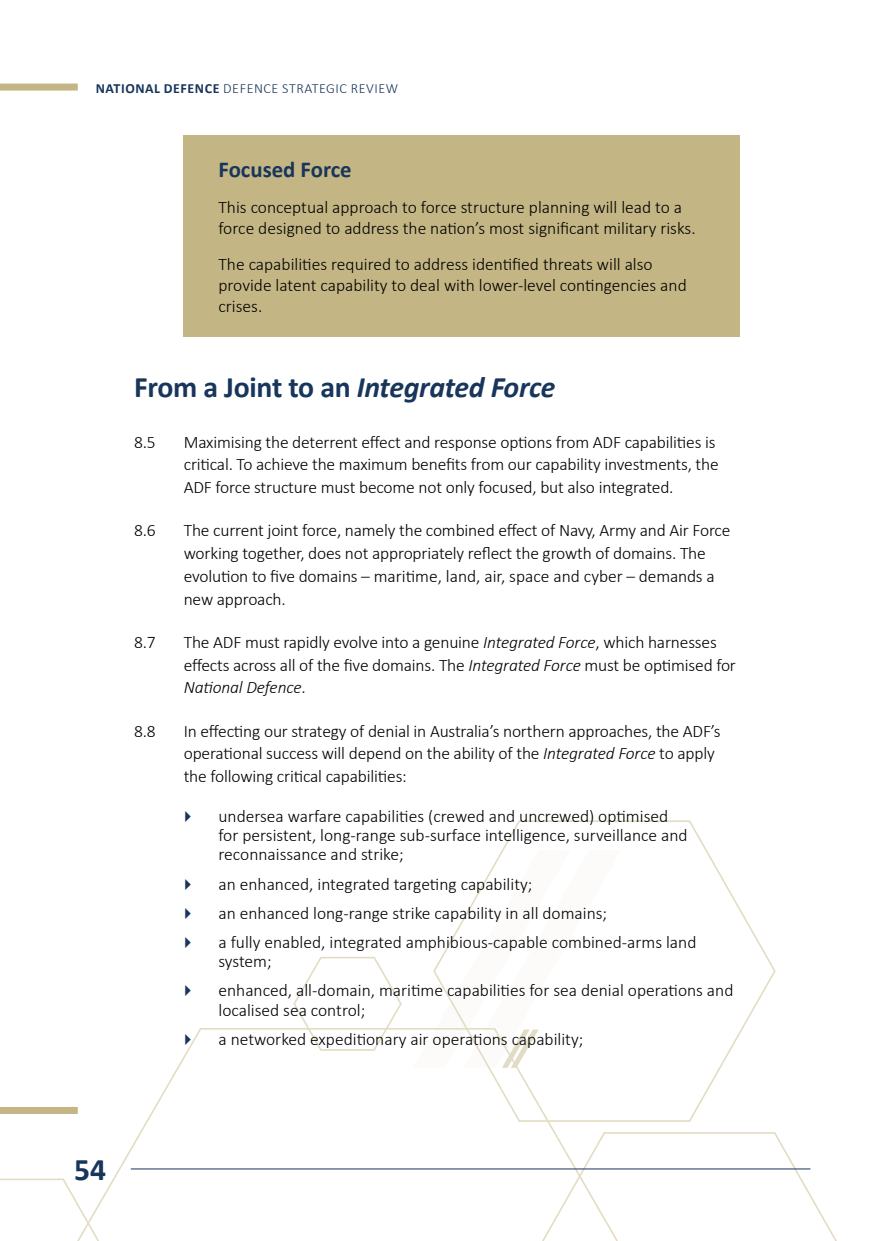
<style>
.page{position:relative;width:874px;height:1241px;background:#fff}
.page>*{position:absolute;margin:0;border:0;box-sizing:border-box;transform-origin:0 0}
.t1{font:700 31.5px "Calibri";color:#18355b}
.Heading_2{font:italic 700 29.75px "Calibri";letter-spacing:-.01em;color:#18355b}
.Heading_Definition_b{font:700 22.75px "Calibri";color:#18355b}
.Numbered_Para_Style{font:300 17.5px/22.8px "Calibri";letter-spacing:-.01em;color:#000}
.Definition_Box{font:300 17.5px/21px "Calibri";color:#000}
.t2{font:300 14px "Calibri";letter-spacing:.04em;color:#18355b}
.s1{font-weight:700}
.s2{font-style:normal}
.s3{font-style:italic}
</style>
<div class="page">
<svg style="left:502px;top:820px;width:274px;height:302px"></svg>
<svg style="left:52px;top:1026px;width:591px;height:150px"></svg>
<svg style="left:292px;top:956px;width:110px;height:95px"></svg>
<svg style="left:0;top:1176px;width:117px;height:64px"></svg>
<svg style="left:517px;top:1130px;width:319px;height:110px"></svg>
<svg style="left:412px;top:849px;width:209px;height:218px"></svg>
<hr style="left:131px;top:1168px;width:679px;height:1px;background:#18355b">
<div style="left:0;top:1106px;width:78px;height:7px;background:#c4b684"></div>
<div style="left:0;top:84px;width:78px;height:7px;background:#c4b684"></div>
<div style="left:184px;top:135px;width:555px;height:68px;background:#c4b684"></div>
<div style="left:184px;top:175px;width:555px;height:83px;background:#c4b684"></div>
<div style="left:184px;top:232px;width:555px;height:104px;background:#c4b684"></div>
<svg style="left:185px;top:1033px;width:6px;height:11px"></svg>
<p class="t2" style="left:96px;top:79px;width:304px"><span class="s1">NATIONAL DEFENCE</span> DEFENCE STRATEGIC REVIEW</p>
<p class="Heading_Definition_b" style="left:218px;top:153px;width:135px">Focused Force</p>
<p class="Definition_Box" style="left:218px;top:196px;width:478px">This conceptual approach to force structure planning will lead to a force designed to address the nation’s most significant military risks.</p>
<p class="Definition_Box" style="left:218px;top:253px;width:469px">The capabilities required to address identified threats will also provide latent capability to deal with lower-level contingencies and crises.</p>
<h2 class="Heading_2" style="left:134px;top:366px;width:423px"><span class="s2">From a Joint to an</span> Integrated Force</h2>
<p class="Numbered_Para_Style" style="left:134px;top:430px;width:23px">8.5</p>
<p class="Numbered_Para_Style" style="left:184px;top:430px;width:536px">Maximising the deterrent effect and response options from ADF capabilities is critical. To achieve the maximum benefits from our capability investments, the<br>ADF force structure must become not only focused, but also integrated.</p>
<p class="Numbered_Para_Style" style="left:134px;top:519px;width:23px">8.6</p>
<p class="Numbered_Para_Style" style="left:184px;top:519px;width:548px">The current joint force, namely the combined effect of Navy, Army and Air Force working together, does not appropriately reflect the growth of domains. The evolution to five domains – maritime, land, air, space and cyber – demands a new approach.</p>
<p class="Numbered_Para_Style" style="left:134px;top:630px;width:23px">8.7</p>
<p class="Numbered_Para_Style" style="left:184px;top:630px;width:553px">The ADF must rapidly evolve into a genuine <span class="s3">Integrated Force</span>, which harnesses effects across all of the five domains. The <span class="s3">Integrated Force</span> must be optimised for<br><span class="s3">National Defence</span>.</p>
<p class="Numbered_Para_Style" style="left:134px;top:719px;width:23px">8.8</p>
<p class="Numbered_Para_Style" style="left:184px;top:719px;width:538px">In effecting our strategy of denial in Australia’s northern approaches, the ADF’s operational success will depend on the ability of the <span class="s3">Integrated Force</span> to apply the following critical capabilities:</p>
<p class="Numbered_Para_Style" style="left:218px;top:806px;width:470px;line-height:19.2px">undersea warfare capabilities (crewed and uncrewed) optimised for persistent, long-range sub-surface intelligence, surveillance and reconnaissance and strike;</p>
<p class="Numbered_Para_Style" style="left:218px;top:872px;width:315px">an enhanced, integrated targeting capability;</p>
<p class="Numbered_Para_Style" style="left:218px;top:901px;width:390px">an enhanced long-range strike capability in all domains;</p>
<p class="Numbered_Para_Style" style="left:218px;top:932px;width:479px;line-height:19.2px">a fully enabled, integrated amphibious-capable combined-arms land system;</p>
<p class="Numbered_Para_Style" style="left:218px;top:980px;width:516px;line-height:19.2px">enhanced, all-domain, maritime capabilities for sea denial operations and localised sea control;</p>
<p class="Numbered_Para_Style" style="left:218px;top:1027px;width:366px">a networked expeditionary air operations capability;</p>
<h1 class="t1" style="left:74px;top:1147px;width:33px">54</h1>
</div>
